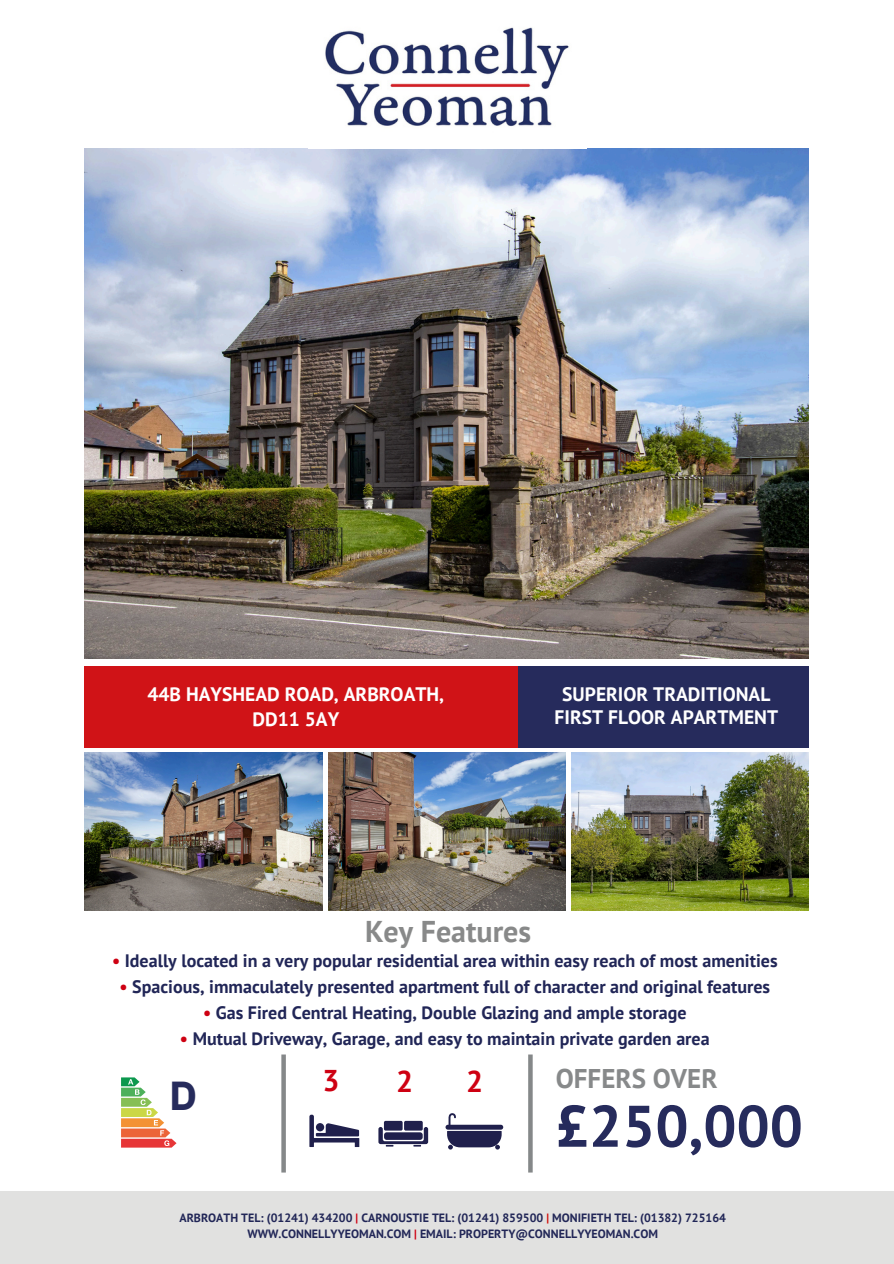
<style>
.page{position:relative;width:894px;height:1264px;background:#fff}
.page>*{position:absolute;margin:0;border:0;box-sizing:border-box;transform-origin:0 0}
.t1{font:700 58.5px "PT Sans";color:#262b5c}
.t2{font:700 40.35px "IBM Plex Sans";color:#262b5c}
.t3{font:700 30px "PT Sans";color:#888989}
.t4{font:700 30px "PT Sans";color:#ce0012}
.t5{font:700 27px "PT Sans";color:#87898a}
.t6{font:700 19.5px/24.8px "PT Sans";color:#fff;text-align:center}
.t7{font:700 18px "PT Sans";color:#212657}
.t8{font:700 12px "PT Sans";color:#212657}
.s1{color:#ce0012}
.s2{color:#262c5d}
.s3{color:#d10d09}
</style>
<div class="page">
<svg style="left:281px;top:1054px;width:251px;height:118px"></svg>
<img style="left:85px;top:148px;width:723px;height:510px">
<svg style="left:121px;top:1077px;width:55px;height:70px"></svg>
<div style="left:0;top:1191px;width:893px;height:72px;background:#e1e1e0"></div>
<div style="left:167px;top:1073px;width:33px;height:41px;background:#fff"></div>
<img style="left:85px;top:752px;width:237px;height:158px">
<img style="left:328px;top:752px;width:237px;height:158px">
<img style="left:571px;top:752px;width:237px;height:158px">
<div style="left:85px;top:666px;width:434px;height:81px;background:#d01317"></div>
<div style="left:519px;top:666px;width:289px;height:81px;background:#262b5c"></div>
<img style="left:308px;top:27px;width:278px;height:122px">
<h1 class="t6" style="left:147px;top:681px;width:298px">44B HAYSHEAD ROAD, ARBROATH,<br>DD11 5AY</h1>
<h4 class="t6" style="left:554px;top:682px;width:225px;line-height:22.5px">SUPERIOR TRADITIONAL<br>FIRST FLOOR APARTMENT</h4>
<p class="t3" style="left:365px;top:911px;width:168px">Key Features</p>
<p class="t7" style="left:112px;top:949px;width:666px"><span class="s1">•</span> Ideally located in a very popular residential area within easy reach of most amenities</p>
<p class="t7" style="left:119px;top:974px;width:651px"><span class="s1">•</span> Spacious, immaculately presented apartment full of character and original features</p>
<p class="t7" style="left:203px;top:1000px;width:484px"><span class="s1">•</span> Gas Fired Central Heating, Double Glazing and ample storage</p>
<p class="t7" style="left:180px;top:1026px;width:531px"><span class="s1">•</span> Mutual Driveway, Garage, and easy to maintain private garden area</p>
<p class="t2" style="left:169px;top:1068px;width:30px">D</p>
<p class="t4" style="left:322px;top:1060px;width:19px">3</p>
<p class="t4" style="left:396px;top:1061px;width:19px">2</p>
<p class="t4" style="left:466px;top:1061px;width:19px">2</p>
<p class="t5" style="left:555px;top:1060px;width:163px">OFFERS OVER</p>
<p class="t1" style="left:555px;top:1087px;width:248px">£250,0<span class="s2">0</span>0</p>
<p class="t8" style="left:179px;top:1209px;width:548px">ARBROATH TEL: (01241) 434200 <span class="s1">|</span> CARNOUSTIE TEL: (01241) 859500 <span class="s3">|</span> MONIFIETH TEL: (01382) 725164</p>
<p class="t8" style="left:247px;top:1225px;width:412px">WWW.CONNELLYYEOMAN.COM <span class="s1">|</span> EMAIL: PROPERTY@CONNELLYYEOMAN.COM</p>
</div>
